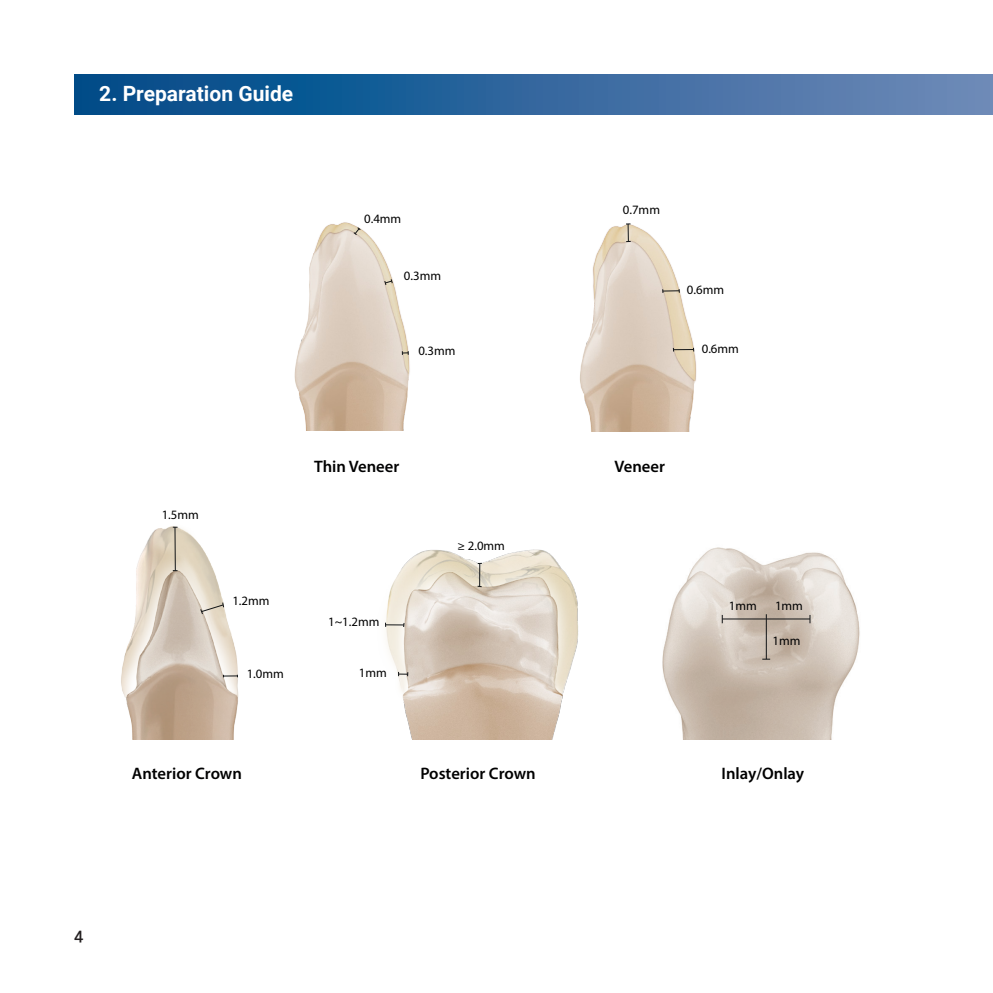
<style>
.page{position:relative;width:993px;height:993px;background:#fff}
.page>*{position:absolute;margin:0;border:0;box-sizing:border-box;transform-origin:0 0}
.t1{font:700 21px "Roboto";color:#fff}
.t2{font:600 16.62px "Myriad Pro";color:#000001}
.t3{font:700 15.75px "Ko Pub Dotum";color:#231f20}
.t4{font:12.78px "Myriad Pro";color:#000001}
</style>
<div class="page">
<div style="left:74px;top:74px;width:918px;height:40px;background:linear-gradient(to right,#004887,#6e89b7)"></div>
<img style="left:580px;top:223px;width:117px;height:208px">
<img style="left:294px;top:222px;width:116px;height:209px">
<img style="left:662px;top:547px;width:198px;height:191px">
<img style="left:121px;top:526px;width:118px;height:213px">
<svg style="left:402px;top:351px;width:6px;height:4px"></svg>
<svg style="left:672px;top:348px;width:22px;height:3px"></svg>
<svg style="left:662px;top:289px;width:17px;height:4px"></svg>
<svg style="left:625px;top:223px;width:5px;height:19px"></svg>
<svg style="left:223px;top:674px;width:15px;height:3px"></svg>
<svg style="left:199px;top:601px;width:26px;height:14px"></svg>
<hr style="left:174px;top:527px;width:2px;height:43px;background:#111416">
<svg style="left:383px;top:278px;width:10px;height:8px"></svg>
<svg style="left:352px;top:226px;width:9px;height:10px"></svg>
<hr style="left:722px;top:618px;width:43px;height:1px;background:#111416">
<hr style="left:766px;top:618px;width:43px;height:1px;background:#111416">
<hr style="left:765px;top:614px;width:1px;height:45px;background:#111416">
<img style="left:385px;top:549px;width:193px;height:190px">
<svg style="left:398px;top:671px;width:10px;height:5px"></svg>
<svg style="left:385px;top:622px;width:19px;height:4px"></svg>
<svg style="left:477px;top:562px;width:5px;height:25px"></svg>
<h1 class="t1" style="left:99px;top:78px;width:195px">2. Preparation Guide</h1>
<p class="t4" style="left:364px;top:211px;width:39px">0.4mm</p>
<p class="t4" style="left:404px;top:267px;width:39px">0.3mm</p>
<p class="t4" style="left:418px;top:342px;width:39px">0.3mm</p>
<p class="t4" style="left:622px;top:202px;width:39px">0.7mm</p>
<p class="t4" style="left:686px;top:281px;width:39px">0.6mm</p>
<p class="t4" style="left:701px;top:340px;width:39px">0.6mm</p>
<p class="t4" style="left:162px;top:506px;width:39px">1.5mm</p>
<p class="t4" style="left:232px;top:593px;width:39px">1.2mm</p>
<p class="t4" style="left:247px;top:666px;width:39px">1.0mm</p>
<h2 class="t2" style="left:314px;top:455px;width:87px">Thin Veneer</h2>
<h2 class="t2" style="left:614px;top:455px;width:52px">Veneer</h2>
<p class="t4" style="left:328px;top:613px;width:53px">1~1.2mm</p>
<p class="t4" style="left:359px;top:664px;width:29px">1mm</p>
<p class="t4" style="left:457px;top:538px;width:49px">≥ 2.0mm</p>
<p class="t4" style="left:728px;top:598px;width:29px">1mm</p>
<p class="t4" style="left:774px;top:598px;width:29px">1mm</p>
<p class="t4" style="left:772px;top:632px;width:29px">1mm</p>
<h2 class="t2" style="left:132px;top:762px;width:111px">Anterior Crown</h2>
<h2 class="t2" style="left:721px;top:762px;width:84px">Inlay/Onlay</h2>
<h2 class="t2" style="left:420px;top:762px;width:117px">Posterior Crown</h2>
<p class="t3" style="left:74px;top:929px;width:10px">4</p>
</div>
